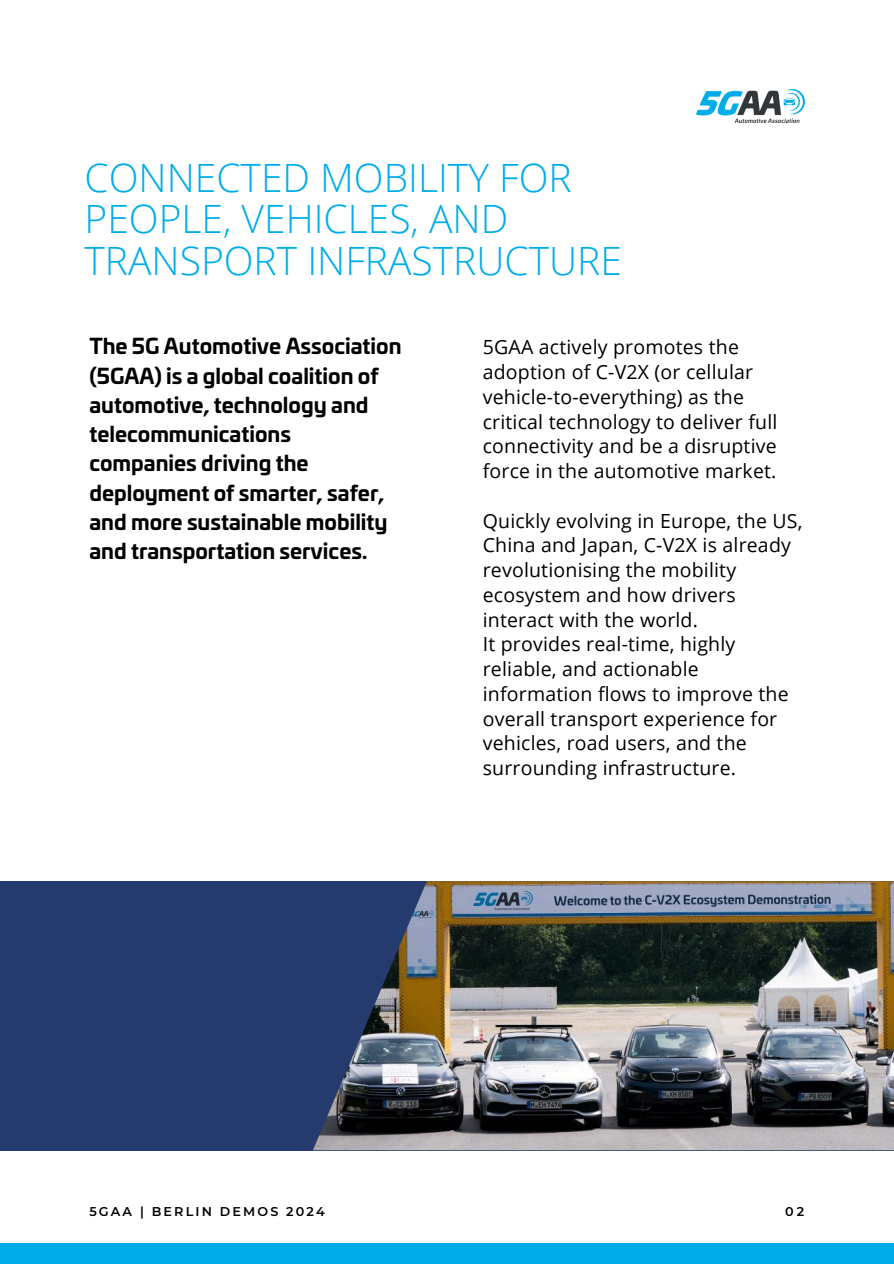
<style>
.page{position:relative;width:894px;height:1264px;background:#fff}
.page>*{position:absolute;margin:0;border:0;box-sizing:border-box;transform-origin:0 0}
.t1{font:300 39px/41.7px "Open Sans";color:#00ade8}
.t2{font:700 21px/29.2px "Univia Pro";color:#000}
.t3{font:19.5px/24.8px "Open Sans";letter-spacing:.01em;color:#000}
.t4{font:600 12.75px "Montserrat";letter-spacing:.17em;color:#000}
</style>
<div class="page">
<img style="left:696px;top:89px;width:107px;height:34px">
<div style="left:0;top:1243px;width:893px;height:20px;background:#00ade8"></div>
<div style="left:0;top:881px;width:893px;height:269px;background:#253a6d"></div>
<img style="left:313px;top:881px;width:580px;height:269px">
<h3 class="t1" style="left:84px;top:156px;width:538px">CONNECTED MOBILITY FOR<br>PEOPLE, VEHICLES, AND<br>TRANSPORT INFRASTRUCTURE</h3>
<p class="t2" style="left:89px;top:333px;width:313px">The 5G Automotive Association (5GAA) is a global coalition of automotive, technology and telecommunications companies driving the deployment of smarter, safer, and more sustainable mobility and transportation services.</p>
<h3 class="t3" style="left:482px;top:334px;width:296px">5GAA actively promotes the adoption of C-V2X (or cellular vehicle-to-everything) as the critical technology to deliver full connectivity and be a disruptive force in the automotive market.</h3>
<h3 class="t3" style="left:482px;top:507px;width:321px">Quickly evolving in Europe, the US,<br>China and Japan, C-V2X is already revolutionising the mobility ecosystem and how drivers interact with the world.<br>It provides real-time, highly reliable, and actionable information flows to improve the overall transport experience for vehicles, road users, and the surrounding infrastructure.</h3>
<p class="t4" style="left:89px;top:1203px;width:237px">5GAA | BERLIN DEMOS 2024</p>
<p class="t4" style="left:785px;top:1203px;width:21px">02</p>
</div>
